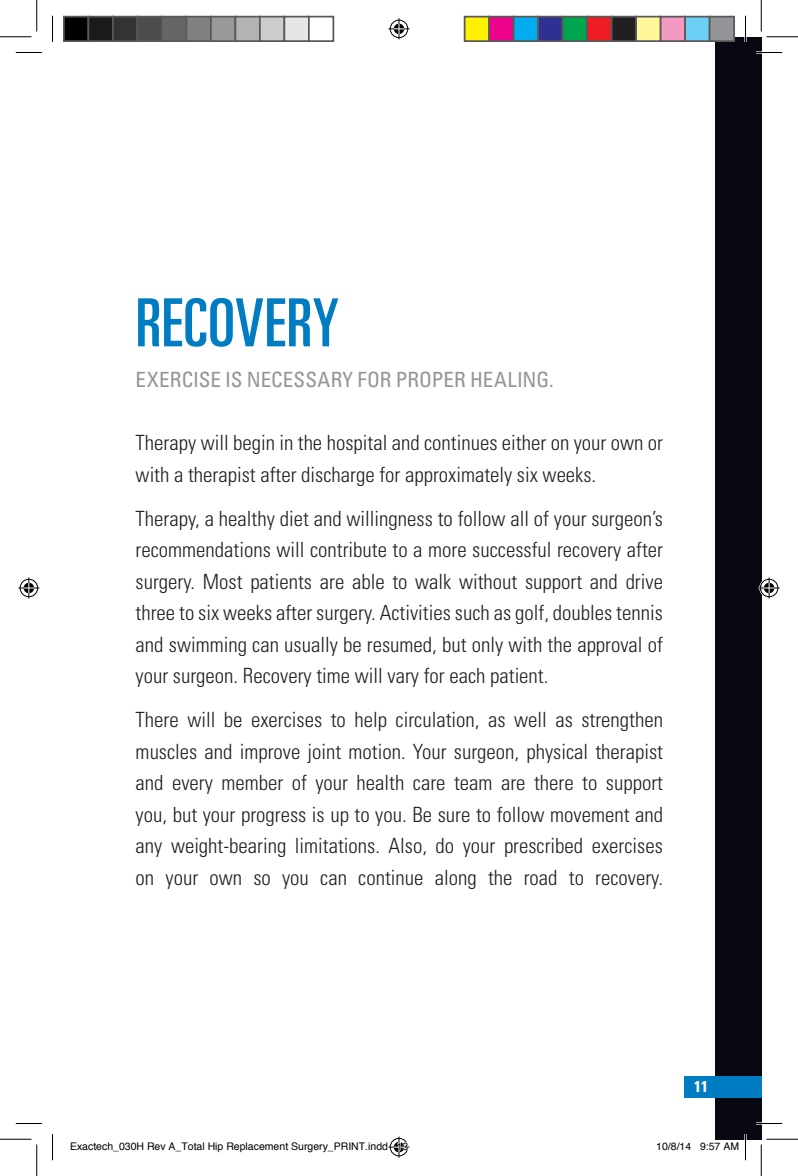
<style>
.page{position:relative;width:798px;height:1176px;background:#fff}
.page>*{position:absolute;margin:0;border:0;box-sizing:border-box;transform-origin:0 0}
._2nd_Headline{font:ultra-condensed 66.5px "Univers LT Std";letter-spacing:.015em;color:#007cc2}
.Body_Copy{font:300 condensed 21px/31.5px "Univers LT Std";color:#231f20;text-align:justify}
.Body_Copy-2{font:condensed 21px "Univers LT Std";letter-spacing:.005em;color:#939598}
.Body_Copy-3{font:700 condensed 15.75px "Univers LT Std";color:#fff}
.t1{font:10.5px "Helvetica";color:#000}
</style>
<div class="page">
<div style="left:715px;top:37px;width:46px;height:1102px;background:#080813"></div>
<div style="left:684px;top:1076px;width:77px;height:21px;background:#007cc2"></div>
<hr style="left:756px;top:51px;width:26px;height:3px;background:#fff">
<hr style="left:756px;top:1122px;width:26px;height:3px;background:#fff">
<hr style="left:744px;top:16px;width:3px;height:26px;background:#fff">
<hr style="left:744px;top:1134px;width:3px;height:26px;background:#fff">
<svg style="left:16px;top:52px;width:26px;height:1px"></svg>
<svg style="left:756px;top:52px;width:26px;height:1px"></svg>
<svg style="left:16px;top:1123px;width:26px;height:1px"></svg>
<svg style="left:756px;top:1123px;width:26px;height:1px"></svg>
<svg style="left:52px;top:16px;width:1px;height:26px"></svg>
<svg style="left:52px;top:1134px;width:1px;height:26px"></svg>
<svg style="left:745px;top:16px;width:1px;height:26px"></svg>
<svg style="left:745px;top:1134px;width:1px;height:26px"></svg>
<hr style="left:0;top:36px;width:32px;height:1px;background:#000">
<hr style="left:766px;top:36px;width:32px;height:1px;background:#000">
<hr style="left:0;top:1139px;width:32px;height:1px;background:#000">
<hr style="left:766px;top:1139px;width:32px;height:1px;background:#000">
<hr style="left:36px;top:0;width:1px;height:32px;background:#000">
<hr style="left:36px;top:1144px;width:1px;height:32px;background:#000">
<hr style="left:761px;top:0;width:1px;height:32px;background:#000">
<hr style="left:761px;top:1144px;width:1px;height:32px;background:#000">
<svg style="left:388px;top:18px;width:22px;height:21px"></svg>
<svg style="left:18px;top:578px;width:21px;height:20px"></svg>
<svg style="left:759px;top:578px;width:21px;height:20px"></svg>
<div style="left:64px;top:17px;width:24px;height:24px;background:#000"></div>
<div style="left:63px;top:16px;width:26px;height:26px;border:2px solid #595959"></div>
<div style="left:88px;top:17px;width:25px;height:24px;background:#1a1a1a"></div>
<div style="left:88px;top:16px;width:26px;height:26px;border:2px solid #595959"></div>
<div style="left:113px;top:17px;width:24px;height:24px;background:#333"></div>
<div style="left:112px;top:16px;width:26px;height:26px;border:2px solid #595959"></div>
<div style="left:137px;top:17px;width:25px;height:24px;background:#4d4d4d"></div>
<div style="left:136px;top:16px;width:27px;height:26px;border:2px solid #595959"></div>
<div style="left:162px;top:17px;width:24px;height:24px;background:#666"></div>
<div style="left:161px;top:16px;width:26px;height:26px;border:2px solid #595959"></div>
<div style="left:186px;top:17px;width:25px;height:24px;background:#808080"></div>
<div style="left:186px;top:16px;width:26px;height:26px;border:2px solid #595959"></div>
<div style="left:211px;top:17px;width:24px;height:24px;background:#999"></div>
<div style="left:210px;top:16px;width:26px;height:26px;border:2px solid #595959"></div>
<div style="left:235px;top:17px;width:25px;height:24px;background:#b3b3b3"></div>
<div style="left:234px;top:16px;width:27px;height:26px;border:2px solid #595959"></div>
<div style="left:260px;top:17px;width:24px;height:24px;background:#ccc"></div>
<div style="left:259px;top:16px;width:26px;height:26px;border:2px solid #595959"></div>
<div style="left:284px;top:17px;width:25px;height:24px;background:#e6e6e6"></div>
<div style="left:284px;top:16px;width:26px;height:26px;border:2px solid #595959"></div>
<div style="left:308px;top:16px;width:26px;height:26px;border:2px solid #595959"></div>
<div style="left:465px;top:17px;width:24px;height:24px;background:#fff101"></div>
<div style="left:464px;top:16px;width:26px;height:26px;border:2px solid #595959"></div>
<div style="left:489px;top:17px;width:25px;height:24px;background:#ed028c"></div>
<div style="left:488px;top:16px;width:26px;height:26px;border:2px solid #595959"></div>
<div style="left:514px;top:17px;width:24px;height:24px;background:#00aeef"></div>
<div style="left:513px;top:16px;width:26px;height:26px;border:2px solid #595959"></div>
<div style="left:538px;top:17px;width:25px;height:24px;background:#2e3092"></div>
<div style="left:537px;top:16px;width:27px;height:26px;border:2px solid #595959"></div>
<div style="left:563px;top:17px;width:24px;height:24px;background:#00a54f"></div>
<div style="left:562px;top:16px;width:26px;height:26px;border:2px solid #595959"></div>
<div style="left:587px;top:17px;width:25px;height:24px;background:#ee1d23"></div>
<div style="left:586px;top:16px;width:26px;height:26px;border:2px solid #595959"></div>
<div style="left:612px;top:17px;width:24px;height:24px;background:#231f20"></div>
<div style="left:611px;top:16px;width:26px;height:26px;border:2px solid #595959"></div>
<div style="left:636px;top:17px;width:25px;height:24px;background:#fff79a"></div>
<div style="left:635px;top:16px;width:27px;height:26px;border:2px solid #595959"></div>
<div style="left:661px;top:17px;width:24px;height:24px;background:#f499c2"></div>
<div style="left:660px;top:16px;width:26px;height:26px;border:2px solid #595959"></div>
<div style="left:685px;top:17px;width:25px;height:24px;background:#6bcff6"></div>
<div style="left:684px;top:16px;width:26px;height:26px;border:2px solid #595959"></div>
<div style="left:710px;top:17px;width:24px;height:24px;background:#939598"></div>
<div style="left:709px;top:16px;width:26px;height:26px;border:2px solid #595959"></div>
<svg style="left:388px;top:1137px;width:22px;height:21px"></svg>
<svg style="left:715px;top:1139px;width:24px;height:1px"></svg>
<p class="_2nd_Headline" style="left:136px;top:285px;width:205px">RECOVERY</p>
<p class="Body_Copy-2" style="left:136px;top:367px;width:420px">EXERCISE IS NECESSARY FOR PROPER HEALING.</p>
<p class="Body_Copy" style="left:136px;top:427px;width:529px">Therapy will begin in the hospital and continues either on your own or with a therapist after discharge for approximately six weeks.</p>
<p class="Body_Copy" style="left:136px;top:503px;width:529px">Therapy, a healthy diet and willingness to follow all of your surgeon’s recommendations will contribute to a more successful recovery after surgery. Most patients are able to walk without support and drive three to six weeks after surgery. Activities such as golf, doubles tennis and swimming can usually be resumed, but only with the approval of your surgeon. Recovery time will vary for each patient.</p>
<p class="Body_Copy" style="left:136px;top:704px;width:529px">There will be exercises to help circulation, as well as strengthen muscles and improve joint motion. Your surgeon, physical therapist and every member of your health care team are there to support you, but your progress is up to you. Be sure to follow movement and any weight-bearing limitations. Also, do your prescribed exercises on your own so you can continue along the road to recovery.</p>
<p class="Body_Copy-3" style="left:694px;top:1077px;width:16px">11</p>
<p class="t1" style="left:70px;top:1138px;width:340px">Exactech_030H Rev A_Total Hip Replacement Surgery_PRINT.indd 13</p>
<p class="t1" style="left:656px;top:1138px;width:84px">10/8/14 9:57 AM</p>
</div>
